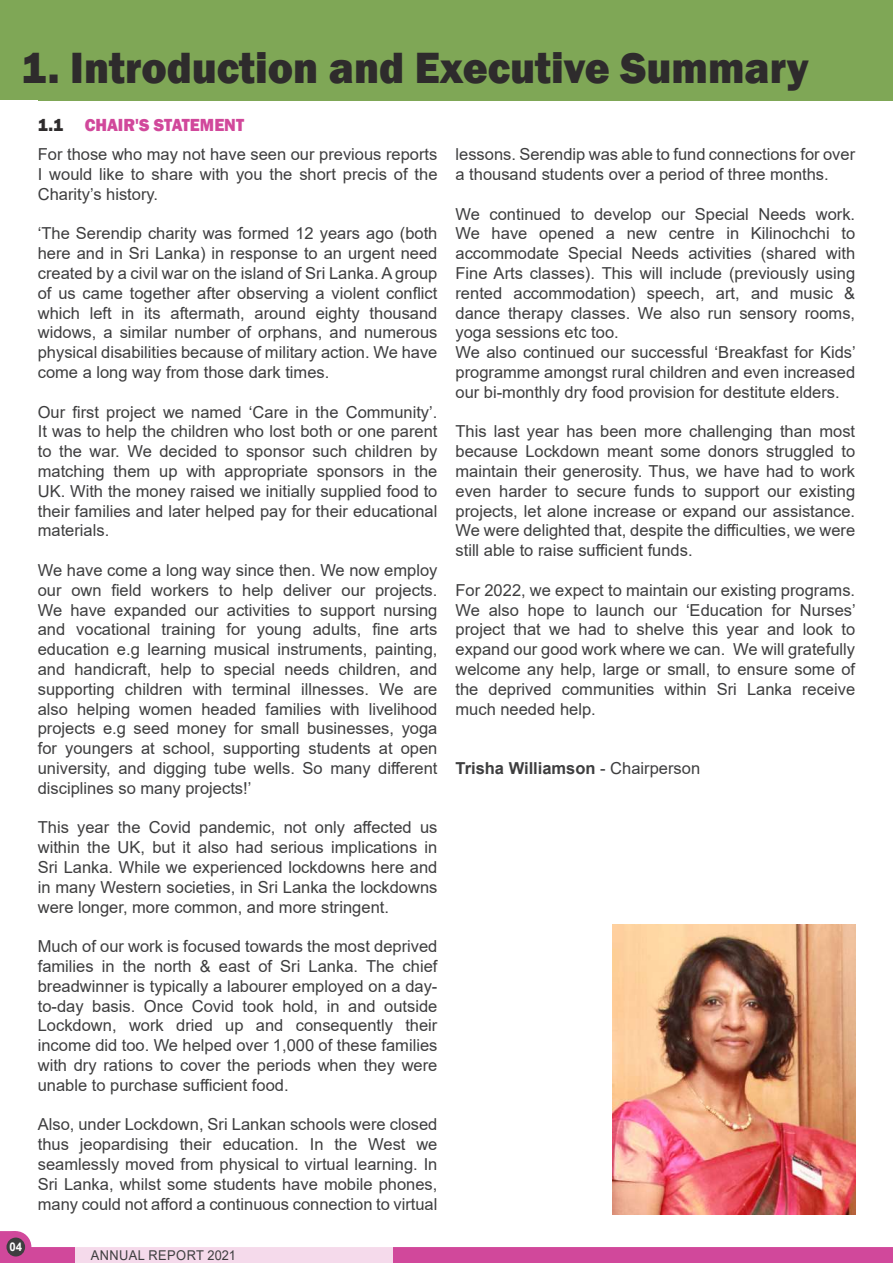
<style>
.page{position:relative;width:893px;height:1263px;background:#fff}
.page>*{position:absolute;margin:0;border:0;box-sizing:border-box;transform-origin:0 0}
.t1{font:800 45px "Franklin Gothic";color:#2e2b2c;scale:.95 1}
.t2{font:800 18px "Franklin Gothic";color:#d1489b;scale:.95 1}
.t3{font:16.5px/19.8px "Arial";color:#3e3e3f;text-align:justify}
.t4{font:700 16.5px "Arial";color:#3e3e3f}
.t5{font:13.5px "Arial";letter-spacing:.035em;color:#3e3e3f;scale:.95 1}
.t6{font:700 12px "Arial";color:#fff;scale:.95 1}
.s1{color:#2e2b2c}
.s2{font-weight:400}
</style>
<div class="page">
<div style="left:0;top:0;width:893px;height:100px;background:#7fa756"></div>
<div style="left:1px;top:1232px;width:14px;height:30px;background:#d1489b"></div>
<div style="left:0;top:1231px;width:16px;height:32px;border:2px solid #d1489b"></div>
<div style="left:1px;top:1232px;width:30px;height:30px;background:#d1489b;border-radius:50%"></div>
<div style="left:0;top:1231px;width:31px;height:32px;border:2px solid #d1489b;border-radius:50%"></div>
<div style="left:17px;top:1248px;width:875px;height:14px;background:#d1489b"></div>
<div style="left:16px;top:1247px;width:877px;height:16px;border:2px solid #d1489b"></div>
<div style="left:76px;top:1247px;width:317px;height:16px;background:#f5daeb"></div>
<div style="left:7px;top:1237px;width:18px;height:19px;background:#3e3e3f;border-radius:50%"></div>
<img style="left:612px;top:925px;width:243px;height:289px">
<h1 class="t1" style="left:21px;top:39px;width:830px">1. Introduction and Executive Summary</h1>
<p class="t2" style="left:38px;top:113px;width:219px"><span class="s1">1.1</span> CHAIR'S STATEMENT</p>
<p class="t6" style="left:9px;top:1239px;width:15px">04</p>
<p class="t3" style="left:38px;top:144px;width:401px">For those who may not have seen our previous reports I would like to share with you the short precis of the Charity’s history.</p>
<p class="t3" style="left:38px;top:224px;width:401px">‘The Serendip charity was formed 12 years ago (both here and in Sri Lanka) in response to an urgent need created by a civil war on the island of Sri Lanka. A group of us came together after observing a violent conflict which left in its aftermath, around eighty thousand widows, a similar number of orphans, and numerous physical disabilities because of military action. We have come a long way from those dark times.</p>
<p class="t3" style="left:38px;top:402px;width:401px">Our first project we named ‘Care in the Community’.<br>It was to help the children who lost both or one parent to the war. We decided to sponsor such children by matching them up with appropriate sponsors in the UK. With the money raised we initially supplied food to their families and later helped pay for their educational materials.</p>
<p class="t3" style="left:38px;top:560px;width:401px">We have come a long way since then. We now employ our own field workers to help deliver our projects.<br>We have expanded our activities to support nursing and vocational training for young adults, fine arts education e.g learning musical instruments, painting, and handicraft, help to special needs children, and supporting children with terminal illnesses. We are also helping women headed families with livelihood projects e.g seed money for small businesses, yoga for youngers at school, supporting students at open university, and digging tube wells. So many different disciplines so many projects!’</p>
<p class="t3" style="left:38px;top:818px;width:401px">This year the Covid pandemic, not only affected us within the UK, but it also had serious implications in Sri Lanka. While we experienced lockdowns here and in many Western societies, in Sri Lanka the lockdowns were longer, more common, and more stringent.</p>
<p class="t3" style="left:38px;top:936px;width:401px">Much of our work is focused towards the most deprived families in the north &amp; east of Sri Lanka. The chief breadwinner is typically a labourer employed on a day&shy;to-day basis. Once Covid took hold, in and outside Lockdown, work dried up and consequently their income did too. We helped over 1,000 of these families with dry rations to cover the periods when they were unable to purchase sufficient food.</p>
<p class="t3" style="left:38px;top:1115px;width:401px">Also, under Lockdown, Sri Lankan schools were closed thus jeopardising their education. In the West we seamlessly moved from physical to virtual learning. In Sri Lanka, whilst some students have mobile phones, many could not afford a continuous connection to virtual</p>
<p class="t5" style="left:91px;top:1246px;width:154px">ANNUAL REPORT 2021</p>
<p class="t3" style="left:455px;top:144px;width:401px">lessons. Serendip was able to fund connections for over a thousand students over a period of three months.</p>
<p class="t3" style="left:455px;top:204px;width:402px;text-align:left">We continued to develop our Special Needs work.<br>We have opened a new centre in Kilinochchi to accommodate Special Needs activities (shared with Fine Arts classes). This will include (previously using rented accommodation) speech, art, and music &amp; dance therapy classes. We also run sensory rooms, yoga sessions etc too.<br>We also continued our successful ‘Breakfast for Kids’ programme amongst rural children and even increased our bi-monthly dry food provision for destitute elders.</p>
<p class="t3" style="left:455px;top:422px;width:401px">This last year has been more challenging than most because Lockdown meant some donors struggled to maintain their generosity. Thus, we have had to work even harder to secure funds to support our existing projects, let alone increase or expand our assistance.<br>We were delighted that, despite the difficulties, we were still able to raise sufficient funds.</p>
<p class="t3" style="left:455px;top:580px;width:402px">For 2022, we expect to maintain our existing programs.<br>We also hope to launch our ‘Education for Nurses’ project that we had to shelve this year and look to expand our good work where we can. We will gratefully welcome any help, large or small, to ensure some of the deprived communities within Sri Lanka receive much needed help.</p>
<p class="t4" style="left:455px;top:756px;width:246px">Trisha Williamson <span class="s2">- Chairperson</span></p>
</div>
